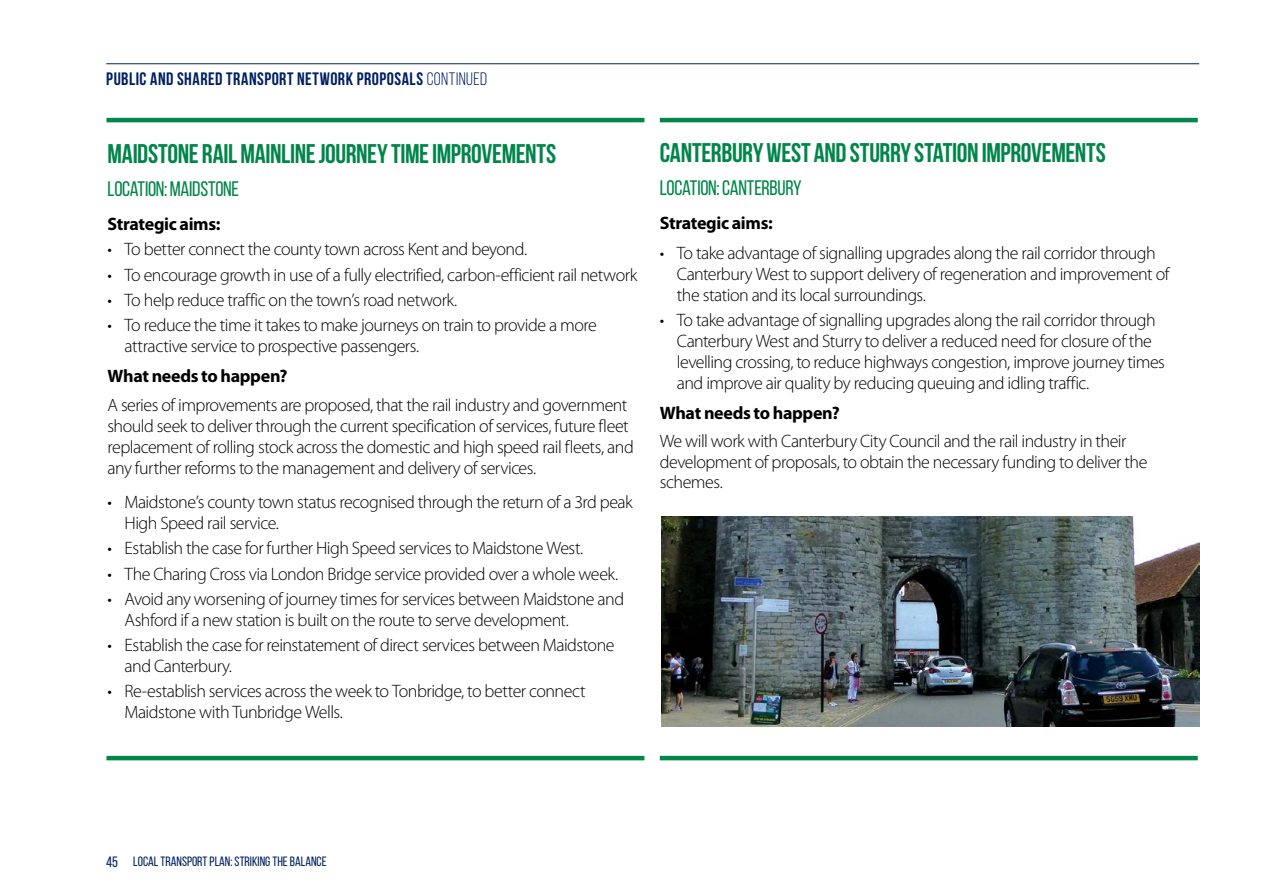
<style>
.page{position:relative;width:1263px;height:893px;background:#fff}
.page>*{position:absolute;margin:0;border:0;box-sizing:border-box;transform-origin:0 0}
.Proposal_Names{font:700 27px "Bebas Neue";letter-spacing:-.015em;color:#00854a}
.Body_text{font:21px "Bebas Neue";letter-spacing:-.015em;color:#00854a}
.Body_text-2{font:300 18px/21px "Myriad Pro";letter-spacing:-.03em;color:#000}
.Body_text-3{font:700 18px "Myriad Pro";letter-spacing:-.02em;color:#000}
.t1{font:700 18px "Bebas Neue";letter-spacing:.03em;color:#002060}
.t2{font:13.5px "Bebas Neue";color:#002060}
.s1{font-weight:400}
.s2{font-size:15px}
</style>
<div class="page">
<hr style="left:106px;top:63px;width:1093px;height:1px;background:#002060">
<img style="left:661px;top:517px;width:538px;height:209px">
<hr style="left:106px;top:118px;width:538px;height:4px;background:#00854a">
<hr style="left:106px;top:756px;width:538px;height:4px;background:#00854a">
<hr style="left:660px;top:118px;width:538px;height:4px;background:#00854a">
<hr style="left:660px;top:756px;width:538px;height:4px;background:#00854a">
<p class="t1" style="left:106px;top:68px;width:382px">PUBLIC AND SHARED TRANSPORT NETWORK PROPOSALS <span class="s1">CONTINUED</span></p>
<p class="Proposal_Names" style="left:108px;top:139px;width:450px">MAIDSTONE RAIL MAINLINE JOURNEY TIME IMPROVEMENTS</p>
<p class="Body_text" style="left:108px;top:178px;width:133px">LOCATION: MAIDSTONE</p>
<p class="Body_text-3" style="left:108px;top:212px;width:114px">Strategic aims:</p>
<p class="Body_text-2" style="left:108px;top:239px;width:421px">• To better connect the county town across Kent and beyond.</p>
<p class="Body_text-2" style="left:108px;top:264px;width:531px">• To encourage growth in use of a fully electrified, carbon-efficient rail network</p>
<p class="Body_text-2" style="left:108px;top:290px;width:351px">• To help reduce traffic on the town’s road network.</p>
<p class="Body_text-2" style="left:125px;top:315px;width:474px;text-indent:-17px">• To reduce the time it takes to make journeys on train to provide a more attractive service to prospective passengers.</p>
<p class="Body_text-3" style="left:108px;top:364px;width:181px">What needs to happen?</p>
<p class="Body_text-2" style="left:108px;top:395px;width:528px">A series of improvements are proposed, that the rail industry and government should seek to deliver through the current specification of services, future fleet replacement of rolling stock across the domestic and high speed rail fleets, and any further reforms to the management and delivery of services.</p>
<p class="Body_text-2" style="left:125px;top:492px;width:510px;text-indent:-17px">• Maidstone’s county town status recognised through the return of a 3rd peak<br>High Speed rail service.</p>
<p class="Body_text-2" style="left:108px;top:538px;width:477px">• Establish the case for further High Speed services to Maidstone West.</p>
<p class="Body_text-2" style="left:108px;top:563px;width:512px">• The Charing Cross via London Bridge service provided over a whole week.</p>
<p class="Body_text-2" style="left:125px;top:589px;width:501px;text-indent:-17px">• Avoid any worsening of journey times for services between Maidstone and<br>Ashford if a new station is built on the route to serve development.</p>
<p class="Body_text-2" style="left:125px;top:635px;width:492px;text-indent:-17px">• Establish the case for reinstatement of direct services between Maidstone and Canterbury.</p>
<p class="Body_text-2" style="left:125px;top:681px;width:463px;text-indent:-17px">• Re-establish services across the week to Tonbridge, to better connect<br>Maidstone with Tunbridge Wells.</p>
<p class="Proposal_Names" style="left:660px;top:138px;width:448px">CANTERBURY WEST AND STURRY STATION IMPROVEMENTS</p>
<p class="Body_text" style="left:660px;top:177px;width:143px">LOCATION: CANTERBURY</p>
<p class="Body_text-3" style="left:660px;top:211px;width:114px">Strategic aims:</p>
<p class="Body_text-2" style="left:677px;top:243px;width:494px;text-indent:-17px">• To take advantage of signalling upgrades along the rail corridor through<br>Canterbury West to support delivery of regeneration and improvement of the station and its local surroundings.</p>
<p class="Body_text-2" style="left:677px;top:310px;width:490px;text-indent:-17px">• To take advantage of signalling upgrades along the rail corridor through Canterbury West and Sturry to deliver a reduced need for closure of the levelling crossing, to reduce highways congestion, improve journey times and improve air quality by reducing queuing and idling traffic.</p>
<p class="Body_text-3" style="left:660px;top:401px;width:181px">What needs to happen?</p>
<p class="Body_text-2" style="left:660px;top:431px;width:489px;line-height:20.2px">We will work with Canterbury City Council and the rail industry in their development of proposals, to obtain the necessary funding to deliver the schemes.</p>
<p class="t2" style="left:106px;top:854px;width:222px"><span class="s2">45</span> LOCAL TRANSPORT PLAN: STRIKING THE BALANCE</p>
</div>
